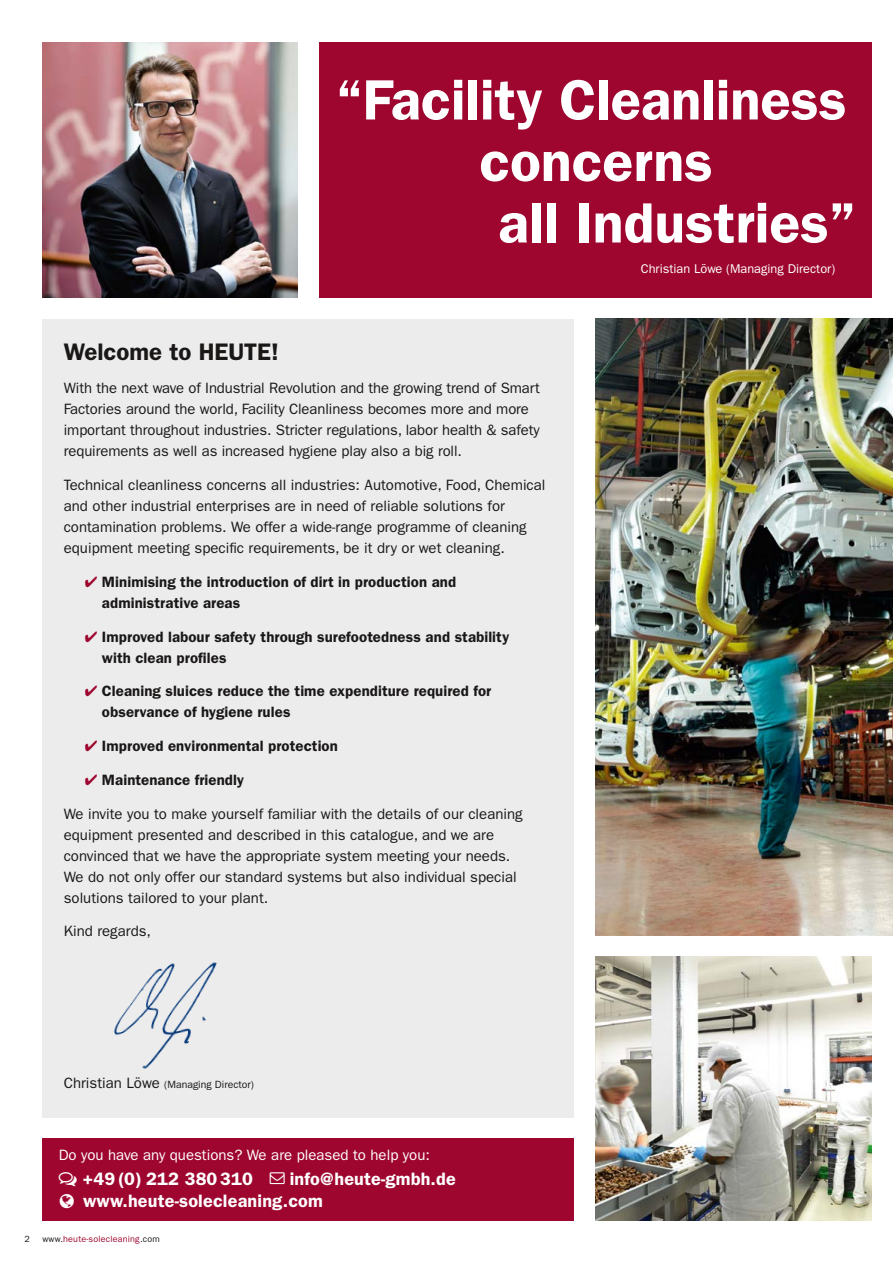
<style>
.page{position:relative;width:893px;height:1263px;background:#fff}
.page>*{position:absolute;margin:0;border:0;box-sizing:border-box;transform-origin:0 0}
.t1{font:600 57px "ITC Franklin Gothic Std";color:#fff}
.t2{font:600 24px "ITC Franklin Gothic Std";color:#1a1817}
.t3{font:600 18px/21.8px "ITC Franklin Gothic Std";letter-spacing:.01em;color:#fff}
.t4{font:15px/21px "ITC Franklin Gothic Std";color:#1a1817}
.t5{font:600 15px/21px "ITC Franklin Gothic Std";letter-spacing:.005em;color:#1a1817}
.t6{font:15px "ITC Franklin Gothic Std";color:#fff}
.t7{font:12.75px "ITC Franklin Gothic Std";color:#fff}
.t8{font:10.5px "ITC Franklin Gothic Std";color:#1a1817}
.t9{font:9px "ITC Franklin Gothic Std";letter-spacing:.02em;color:#9e062f}
.t10{font:9px "ITC Franklin Gothic Std";color:#1a1817}
.s1{color:#9e062f}
.s2{font-size:15px}
.s3{color:#1a1817}
</style>
<div class="page">
<div style="left:43px;top:319px;width:531px;height:798px;background:#ececed"></div>
<div style="left:319px;top:43px;width:553px;height:255px;background:#9e062f"></div>
<img style="left:43px;top:43px;width:255px;height:255px">
<img style="left:595px;top:319px;width:298px;height:616px">
<img style="left:595px;top:957px;width:277px;height:263px">
<img style="left:114px;top:962px;width:103px;height:107px">
<div style="left:43px;top:1138px;width:531px;height:82px;background:#9e062f"></div>
<h1 class="t1" style="left:336px;top:66px;width:512px">“Facility Cleanliness</h1>
<h1 class="t1" style="left:479px;top:128px;width:235px">concerns</h1>
<h1 class="t1" style="left:498px;top:189px;width:359px">all Industries”</h1>
<h2 class="t2" style="left:64px;top:337px;width:217px">Welcome to HEUTE!</h2>
<p class="t4" style="left:64px;top:378px;width:478px">With the next wave of Industrial Revolution and the growing trend of Smart Factories around the world, Facility Cleanliness becomes more and more important throughout industries. Stricter regulations, labor health &amp; safety requirements as well as increased hygiene play also a big roll.</p>
<p class="t4" style="left:64px;top:475px;width:483px">Technical cleanliness concerns all industries: Automotive, Food, Chemical and other industrial enterprises are in need of reliable solutions for contamination problems. We offer a wide-range programme of cleaning equipment meeting specific requirements, be it dry or wet cleaning.</p>
<p class="t5" style="left:102px;top:571px;width:356px;text-indent:-17px"><span class="s1">✔</span> Minimising the introduction of dirt in production and administrative areas</p>
<p class="t5" style="left:102px;top:626px;width:409px;text-indent:-17px"><span class="s1">✔</span> Improved labour safety through surefootedness and stability with clean profiles</p>
<p class="t5" style="left:102px;top:681px;width:391px;text-indent:-17px"><span class="s1">✔</span> Cleaning sluices reduce the time expenditure required for observance of hygiene rules</p>
<p class="t5" style="left:85px;top:735px;width:255px"><span class="s1">✔</span> Improved environmental protection</p>
<p class="t5" style="left:85px;top:769px;width:161px"><span class="s1">✔</span> Maintenance friendly</p>
<p class="t4" style="left:64px;top:803px;width:460px">We invite you to make yourself familiar with the details of our cleaning equipment presented and described in this catalogue, and we are convinced that we have the appropriate system meeting your needs.<br>We do not only offer our standard systems but also individual special solutions tailored to your plant.</p>
<p class="t4" style="left:64px;top:921px;width:89px">Kind regards,</p>
<p class="t8" style="left:64px;top:1078px;width:192px"><span class="s2">Christian Löwe</span> (Managing Director)</p>
<p class="t6" style="left:59px;top:1146px;width:373px">Do you have any questions? We are pleased to help you:</p>
<p class="t3" style="left:83px;top:1168px;width:374px;text-indent:207px">info@heute-gmbh.de www.heute-solecleaning.com</p>
<p class="t3" style="left:82px;top:1168px;width:172px">+49 (0) 212 380310</p>
<p class="t10" style="left:24px;top:1233px;width:7px">2</p>
<p class="t9" style="left:43px;top:1233px;width:119px"><span class="s3">www.</span>heute-solecleaning<span class="s3">.com</span></p>
<p class="t7" style="left:641px;top:261px;width:196px">Christian Löwe (Managing Director)</p>
</div>
